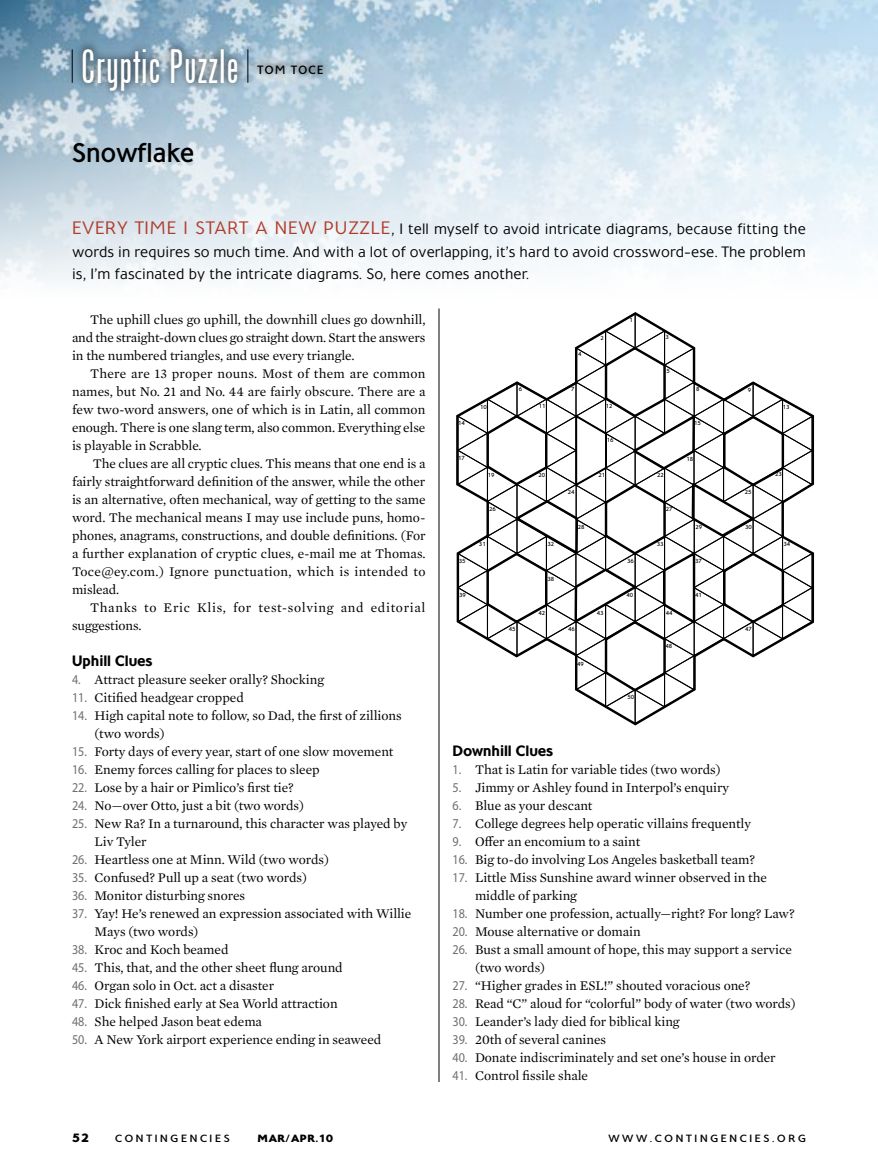
<style>
.page{position:relative;width:878px;height:1175px;background:#fff}
.page>*{position:absolute;margin:0;border:0;box-sizing:border-box;transform-origin:0 0}
.t1{font:45px "Phenix American";color:#fff}
.t2{font:500 27px "Maisee";letter-spacing:-.01em;color:#000}
.t3{font:15px/22.5px "Maisee";color:#000;text-align:justify}
.t4{font:600 15px "Maisee";color:#000}
.t5{font:13.5px/18px "Mercury Text G1";letter-spacing:-.005em;color:#000}
.t6{font:13.5px/18px "Mercury Text G1";letter-spacing:.05em;color:#000}
.t7{font:500 12px "Maisee";letter-spacing:.1em;color:#000}
.t8{font:700 12px "Maisee";color:#000}
.t9{font:500 10.5px "Maisee";letter-spacing:.225em;color:#000;scale:1.1 1}
.t10{font:700 10.5px "Maisee";letter-spacing:.05em;color:#000}
.t11{font:500 5.85px "Maisee";color:#000}
.s1{font-size:18px;color:#b03b28}
.s2{font-family:"Myriad Pro";color:#6d6e71}
</style>
<div class="page">
<img style="left:0;top:0;width:878px;height:282px">
<div style="left:64px;top:40px;width:267px;height:57px;background:#000;opacity:.75"></div>
<hr style="left:72px;top:49px;width:1px;height:34px;background:#000">
<hr style="left:247px;top:49px;width:1px;height:34px;background:#000">
<svg style="left:457px;top:313px;width:355px;height:411px"></svg>
<hr style="left:438px;top:308px;width:1px;height:774px;background:#000">
<h1 class="t1" style="left:81px;top:40px;width:160px">Cryptic Puzzle</h1>
<p class="t7" style="left:257px;top:63px;width:67px">TOM TOCE</p>
<h2 class="t2" style="left:72px;top:139px;width:124px">Snowflake</h2>
<p class="t3" style="left:72px;top:218px;width:735px"><span class="s1">EVERY TIME I START A NEW PUZZLE</span>, I tell myself to avoid intricate diagrams, because fitting the words in requires so much time. And with a lot of overlapping, it’s hard to avoid crossword-ese. The problem is, I’m fascinated by the intricate diagrams. So, here comes another.</p>
<p class="t11" style="left:629px;top:317px;width:5px">1</p>
<p class="t11" style="left:665px;top:334px;width:5px">3</p>
<p class="t11" style="left:666px;top:367px;width:5px">5</p>
<p class="t5" style="left:72px;top:310px;width:355px;text-align:justify;text-indent:18px">The uphill clues go uphill, the downhill clues go downhill, and the straight-down clues go straight down. Start the answers in the numbered triangles, and use every triangle.</p>
<p class="t5" style="left:72px;top:364px;width:355px;text-align:justify;text-indent:18px">There are 13 proper nouns. Most of them are common names, but No. 21 and No. 44 are fairly obscure. There are a few two-word answers, one of which is in Latin, all common enough. There is one slang term, also common. Everything else is playable in Scrabble.</p>
<p class="t5" style="left:72px;top:454px;width:355px;text-align:justify;text-indent:21px">The clues are all cryptic clues. This means that one end is a fairly straightforward definition of the answer, while the other is an alternative, often mechanical, way of getting to the same word. The mechanical means I may use include puns, homo&shy;phones, anagrams, constructions, and double definitions. (For a further explanation of cryptic clues, e-mail me at Thomas.<br>Toce@ey.com.) Ignore punctuation, which is intended to mislead.</p>
<p class="t6" style="left:72px;top:598px;width:355px;text-indent:18px">Thanks to Eric Klis, for test-solving and editorial suggestions.</p>
<p class="t4" style="left:72px;top:652px;width:82px">Uphill Clues</p>
<p class="t5" style="left:72px;top:670px;width:253px"><span class="s2">4.</span> Attract pleasure seeker orally? Shocking</p>
<p class="t5" style="left:72px;top:688px;width:173px"><span class="s2">11.</span> Citified headgear cropped</p>
<p class="t5" style="left:95px;top:706px;width:308px;text-indent:-23px"><span class="s2">14.</span> High capital note to follow, so Dad, the first of zillions (two words)</p>
<p class="t5" style="left:72px;top:742px;width:323px"><span class="s2">15.</span> Forty days of every year, start of one slow movement</p>
<p class="t5" style="left:72px;top:760px;width:249px"><span class="s2">16.</span> Enemy forces calling for places to sleep</p>
<p class="t5" style="left:72px;top:778px;width:223px"><span class="s2">22.</span> Lose by a hair or Pimlico’s first tie?</p>
<p class="t5" style="left:72px;top:796px;width:233px"><span class="s2">24.</span> No—over Otto, just a bit (two words)</p>
<p class="t5" style="left:95px;top:814px;width:314px;text-indent:-23px"><span class="s2">25.</span> New Ra? In a turnaround, this character was played by<br>Liv Tyler</p>
<p class="t5" style="left:72px;top:850px;width:258px"><span class="s2">26.</span> Heartless one at Minn. Wild (two words)</p>
<p class="t5" style="left:72px;top:868px;width:236px"><span class="s2">35.</span> Confused? Pull up a seat (two words)</p>
<p class="t5" style="left:72px;top:886px;width:174px"><span class="s2">36.</span> Monitor disturbing snores</p>
<p class="t5" style="left:95px;top:904px;width:318px;text-indent:-23px"><span class="s2">37.</span> Yay! He’s renewed an expression associated with Willie<br>Mays (two words)</p>
<p class="t5" style="left:72px;top:940px;width:158px"><span class="s2">38.</span> Kroc and Koch beamed</p>
<p class="t5" style="left:72px;top:958px;width:272px"><span class="s2">45.</span> This, that, and the other sheet flung around</p>
<p class="t5" style="left:72px;top:976px;width:204px"><span class="s2">46.</span> Organ solo in Oct. act a disaster</p>
<p class="t5" style="left:72px;top:994px;width:267px"><span class="s2">47.</span> Dick finished early at Sea World attraction</p>
<p class="t5" style="left:72px;top:1012px;width:191px"><span class="s2">48.</span> She helped Jason beat edema</p>
<p class="t5" style="left:72px;top:1030px;width:311px"><span class="s2">50.</span> A New York airport experience ending in seaweed</p>
<p class="t11" style="left:600px;top:335px;width:5px">2</p>
<p class="t11" style="left:578px;top:350px;width:5px">4</p>
<p class="t11" style="left:518px;top:386px;width:5px">6</p>
<p class="t11" style="left:571px;top:386px;width:5px">7</p>
<p class="t11" style="left:696px;top:386px;width:5px">8</p>
<p class="t11" style="left:747px;top:387px;width:5px">9</p>
<p class="t11" style="left:480px;top:403px;width:8px">10</p>
<p class="t11" style="left:539px;top:402px;width:8px">11</p>
<p class="t11" style="left:605px;top:402px;width:8px">12</p>
<p class="t11" style="left:782px;top:403px;width:8px">13</p>
<p class="t11" style="left:694px;top:420px;width:8px">15</p>
<p class="t11" style="left:458px;top:420px;width:8px">14</p>
<p class="t11" style="left:458px;top:454px;width:8px">17</p>
<p class="t11" style="left:686px;top:455px;width:8px">18</p>
<p class="t11" style="left:488px;top:472px;width:8px">19</p>
<p class="t11" style="left:538px;top:472px;width:8px">20</p>
<p class="t11" style="left:598px;top:472px;width:8px">21</p>
<p class="t11" style="left:657px;top:472px;width:8px">22</p>
<p class="t11" style="left:775px;top:471px;width:8px">23</p>
<p class="t11" style="left:568px;top:489px;width:8px">24</p>
<p class="t11" style="left:745px;top:489px;width:8px">25</p>
<p class="t11" style="left:489px;top:506px;width:8px">26</p>
<p class="t11" style="left:665px;top:506px;width:8px">27</p>
<p class="t11" style="left:577px;top:524px;width:8px">28</p>
<p class="t11" style="left:695px;top:524px;width:8px">29</p>
<p class="t11" style="left:745px;top:524px;width:8px">30</p>
<p class="t11" style="left:479px;top:541px;width:8px">31</p>
<p class="t11" style="left:547px;top:541px;width:8px">32</p>
<p class="t11" style="left:657px;top:541px;width:8px">33</p>
<p class="t11" style="left:783px;top:541px;width:8px">34</p>
<p class="t11" style="left:459px;top:558px;width:8px">35</p>
<p class="t11" style="left:627px;top:558px;width:8px">36</p>
<p class="t11" style="left:695px;top:558px;width:8px">37</p>
<p class="t11" style="left:547px;top:575px;width:8px">38</p>
<p class="t11" style="left:459px;top:592px;width:8px">39</p>
<p class="t11" style="left:626px;top:592px;width:8px">40</p>
<p class="t11" style="left:695px;top:592px;width:8px">41</p>
<p class="t11" style="left:538px;top:610px;width:8px">42</p>
<p class="t11" style="left:597px;top:610px;width:8px">43</p>
<p class="t11" style="left:665px;top:610px;width:8px">44</p>
<p class="t11" style="left:509px;top:626px;width:8px">45</p>
<p class="t11" style="left:568px;top:626px;width:8px">46</p>
<p class="t11" style="left:745px;top:626px;width:8px">47</p>
<p class="t11" style="left:665px;top:643px;width:8px">48</p>
<p class="t11" style="left:577px;top:660px;width:8px">49</p>
<p class="t11" style="left:627px;top:694px;width:8px">50</p>
<p class="t11" style="left:606px;top:437px;width:8px">16</p>
<p class="t4" style="left:452px;top:742px;width:102px">Downhill Clues</p>
<p class="t5" style="left:452px;top:760px;width:269px"><span class="s2">1.</span> That is Latin for variable tides (two words)</p>
<p class="t5" style="left:452px;top:778px;width:278px"><span class="s2">5.</span> Jimmy or Ashley found in Interpol’s enquiry</p>
<p class="t5" style="left:452px;top:796px;width:141px"><span class="s2">6.</span> Blue as your descant</p>
<p class="t5" style="left:452px;top:814px;width:300px"><span class="s2">7.</span> College degrees help operatic villains frequently</p>
<p class="t5" style="left:452px;top:832px;width:189px"><span class="s2">9.</span> Offer an encomium to a saint</p>
<p class="t5" style="left:452px;top:850px;width:304px"><span class="s2">16.</span> Big to-do involving Los Angeles basketball team?</p>
<p class="t5" style="left:475px;top:868px;width:293px;text-indent:-23px"><span class="s2">17.</span> Little Miss Sunshine award winner observed in the middle of parking</p>
<p class="t5" style="left:452px;top:904px;width:343px"><span class="s2">18.</span> Number one profession, actually—right? For long? Law?</p>
<p class="t5" style="left:452px;top:922px;width:190px"><span class="s2">20.</span> Mouse alternative or domain</p>
<p class="t5" style="left:475px;top:940px;width:318px;text-indent:-23px"><span class="s2">26.</span> Bust a small amount of hope, this may support a service (two words)</p>
<p class="t5" style="left:452px;top:976px;width:299px"><span class="s2">27.</span> “Higher grades in ESL!” shouted voracious one?</p>
<p class="t5" style="left:452px;top:994px;width:344px"><span class="s2">28.</span> Read “C” aloud for “colorful” body of water (two words)</p>
<p class="t5" style="left:452px;top:1012px;width:229px"><span class="s2">30.</span> Leander’s lady died for biblical king</p>
<p class="t5" style="left:452px;top:1030px;width:155px"><span class="s2">39.</span> 20th of several canines</p>
<p class="t5" style="left:452px;top:1048px;width:325px"><span class="s2">40.</span> Donate indiscriminately and set one’s house in order</p>
<p class="t5" style="left:452px;top:1066px;width:137px"><span class="s2">41.</span> Control fissile shale</p>
<p class="t8" style="left:72px;top:1131px;width:18px">52</p>
<p class="t9" style="left:115px;top:1133px;width:106px">CONTINGENCIES</p>
<p class="t10" style="left:257px;top:1132px;width:77px">MAR/APR.10</p>
<p class="t9" style="left:608px;top:1133px;width:181px">WWW.CONTINGENCIES.ORG</p>
</div>
